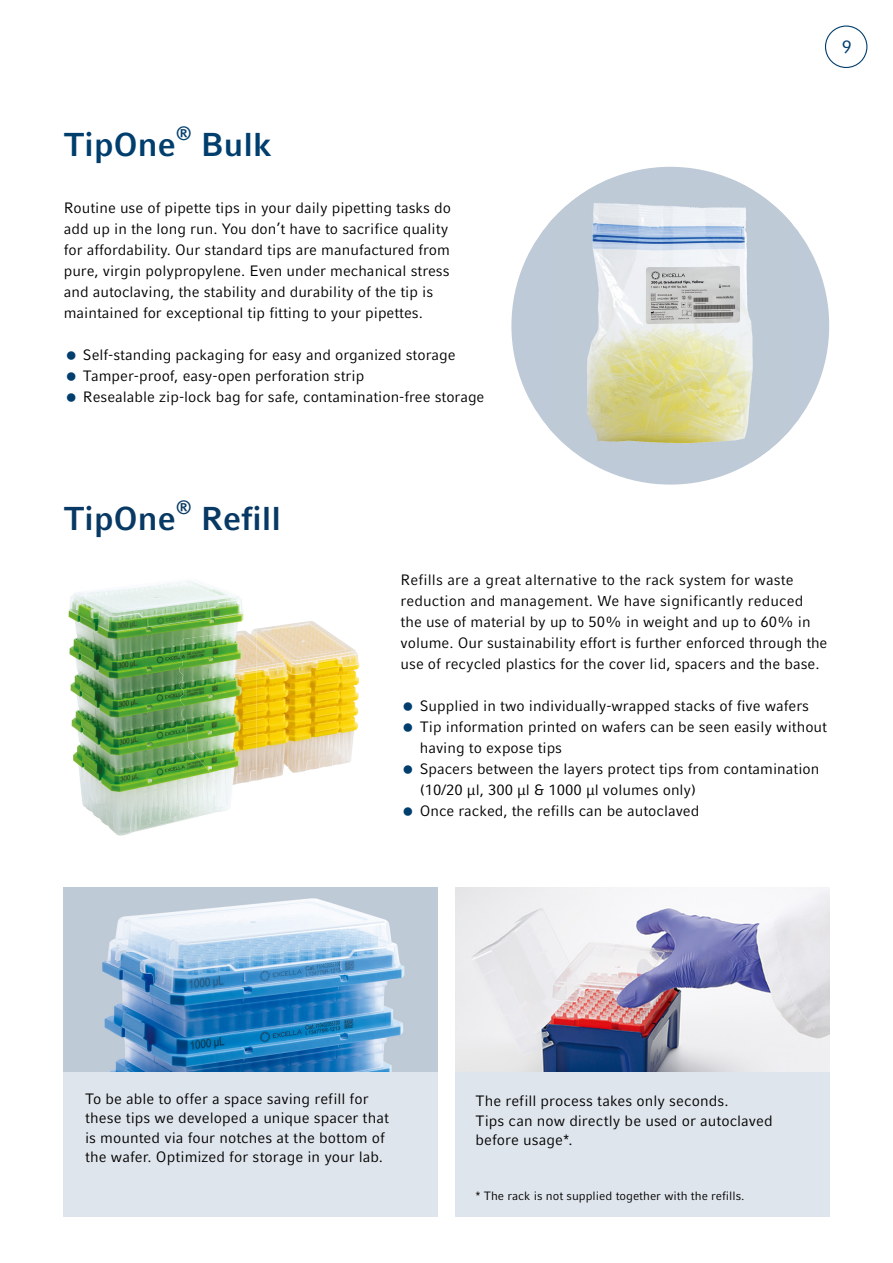
<style>
.page{position:relative;width:893px;height:1263px;background:#fff}
.page>*{position:absolute;margin:0;border:0;box-sizing:border-box;transform-origin:0 0}
.t1{font:700 33px "Compatil Factfor Eppendorf";color:#083964}
.t2{font:700 33px "Compatil Factfor Eppendorf";color:#003e6e}
.t3{font:700 19.2px "Compatil Factfor Eppendorf";color:#083964}
.t4{font:700 19.2px "Compatil Factfor Eppendorf";color:#003e6e}
.t5{font:18px "Compatil Factfor Eppendorf";color:#003e6e}
.t6{font:15px/21px "Compatil Factfor Eppendorf";color:#000}
.t7{font:12px "Compatil Factfor Eppendorf";color:#000}
</style>
<div class="page">
<svg style="left:825px;top:26px;width:42px;height:42px"></svg>
<div style="left:511px;top:167px;width:318px;height:318px;background:#becad7;border-radius:50%"></div>
<img style="left:256px;top:621px;width:103px;height:159px">
<img style="left:455px;top:887px;width:374px;height:185px">
<div style="left:455px;top:1072px;width:374px;height:144px;background:#dfe5ec"></div>
<div style="left:64px;top:1072px;width:374px;height:144px;background:#dfe5ec"></div>
<img style="left:68px;top:581px;width:176px;height:255px">
<img style="left:179px;top:629px;width:77px;height:157px">
<img style="left:548px;top:179px;width:244px;height:282px">
<img style="left:64px;top:887px;width:374px;height:185px">
<h1 class="t2" style="left:64px;top:125px;width:113px">TipOne</h1>
<p class="t4" style="left:176px;top:122px;width:18px">®</p>
<h1 class="t2" style="left:201px;top:125px;width:72px">Bulk</h1>
<p class="t6" style="left:64px;top:197px;width:389px">Routine use of pipette tips in your daily pipetting tasks do add up in the long run. You don’t have to sacrifice quality for affordability. Our standard tips are manufactured from pure, virgin polypropylene. Even under mechanical stress and autoclaving, the stability and durability of the tip is maintained for exceptional tip fitting to your pipettes.</p>
<p class="t6" style="left:83px;top:344px;width:403px">Self-standing packaging for easy and organized storage<br>Tamper-proof, easy-open perforation strip<br>Resealable zip-lock bag for safe, contamination-free storage</p>
<p class="t5" style="left:842px;top:36px;width:12px">9</p>
<h1 class="t1" style="left:64px;top:499px;width:113px">TipOne</h1>
<p class="t3" style="left:176px;top:496px;width:18px">®</p>
<h1 class="t1" style="left:201px;top:499px;width:82px">Refill</h1>
<p class="t6" style="left:401px;top:569px;width:428px">Refills are a great alternative to the rack system for waste reduction and management. We have significantly reduced the use of material by up to 50% in weight and up to 60% in volume. Our sustainability effort is further enforced through the use of recycled plastics for the cover lid, spacers and the base.</p>
<p class="t6" style="left:420px;top:695px;width:409px">Supplied in two individually-wrapped stacks of five wafers Tip information printed on wafers can be seen easily without having to expose tips<br>Spacers between the layers protect tips from contamination (10/20 μl, 300 μl &amp; 1000 μl volumes only)<br>Once racked, the refills can be autoclaved</p>
<p class="t6" style="left:85px;top:1089px;width:305px;line-height:19.5px">To be able to offer a space saving refill for these tips we developed a unique spacer that is mounted via four notches at the bottom of the wafer. Optimized for storage in your lab.</p>
<p class="t6" style="left:475px;top:1091px;width:299px;line-height:19.5px">The refill process takes only seconds.<br>Tips can now directly be used or autoclaved before usage*.</p>
<p class="t7" style="left:475px;top:1188px;width:270px">* The rack is not supplied together with the refills.</p>
</div>
